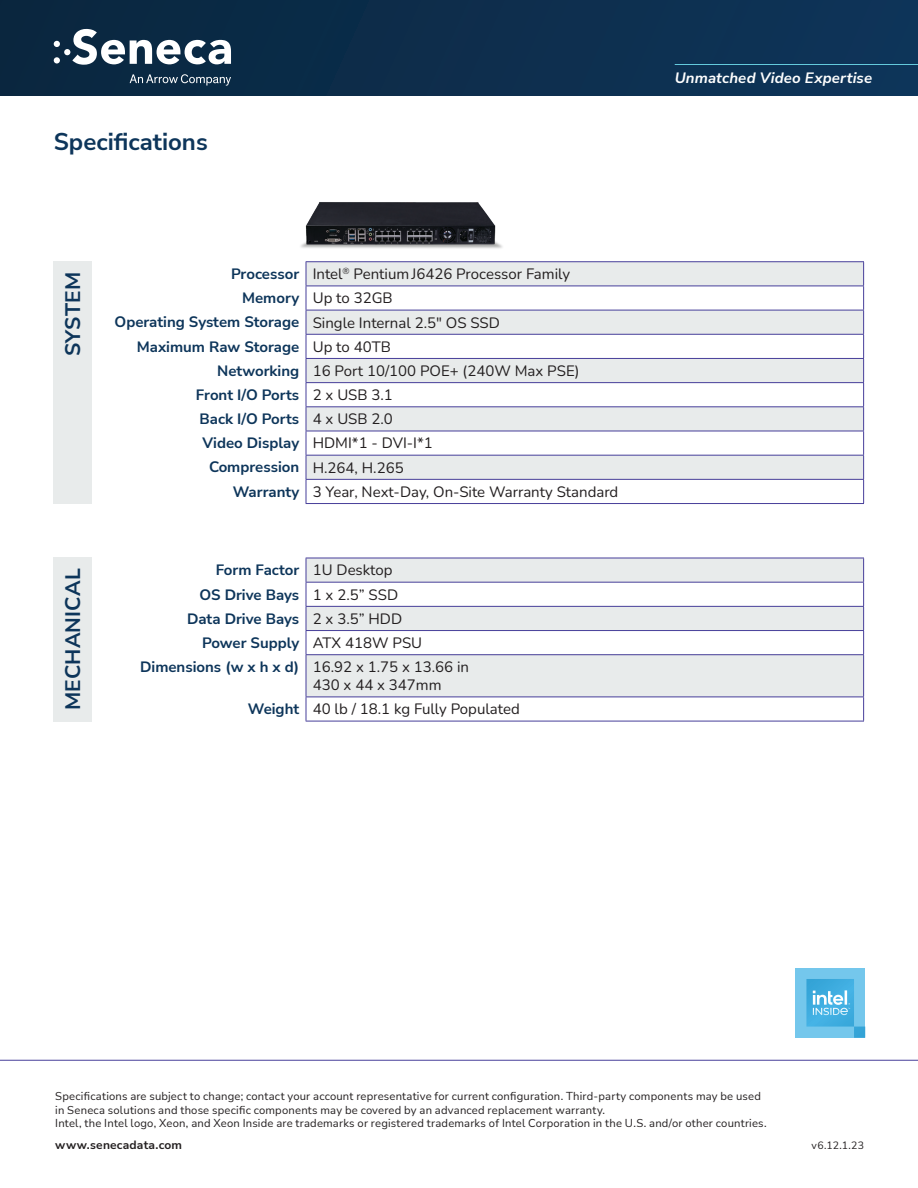
<style>
.page{position:relative;width:918px;height:1188px;background:#fff}
.page>*{position:absolute;margin:0;border:0;box-sizing:border-box;transform-origin:0 0}
.t1{font:700 24px "Nunito Sans";color:#0d355a}
.t2{font:700 21px "Nunito Sans";letter-spacing:.01em;color:#0d355a}
.t3{font:200 15px/18px "Nunito";color:#231f20}
.t4{font:700 15px/24.2px "Nunito Sans";color:#0d355a}
.t5{font:italic 700 15px "Nunito Sans";letter-spacing:.01em;color:#fff}
.t6{font:700 12px "Nunito Sans";letter-spacing:.015em;color:#231f20}
.t7{font:11.25px/13.5px "Nunito Sans";letter-spacing:.015em;color:#231f20}
.t8{font:10.5px "Nunito Sans";color:#231f20}
.s1{font-family:"Nunito Sans";font-weight:700;color:#0d355a}
.s2{font-family:"Nunito";font-weight:200;color:#231f20}
</style>
<div class="page">
<img style="left:300px;top:202px;width:203px;height:60px">
<hr style="left:0;top:1060px;width:918px;height:1px;background:#473f9a">
<div style="left:0;top:0;width:918px;height:96px;background:linear-gradient(to right,#09263e,#0f3559)"></div>
<hr style="left:675px;top:64px;width:243px;height:1px;background:#64cadc">
<svg style="left:54px;top:29px;width:177px;height:36px"></svg>
<svg style="left:130px;top:74px;width:101px;height:12px"></svg>
<div style="left:54px;top:261px;width:38px;height:243px;background:#e8ebeb"></div>
<div style="left:54px;top:558px;width:38px;height:164px;background:#e8ebeb"></div>
<div style="left:795px;top:968px;width:70px;height:70px;background:#74c7ec"></div>
<svg style="left:806px;top:979px;width:59px;height:59px"></svg>
<hr style="left:306px;top:261px;width:558px;height:1px;background:#473f9a">
<svg style="left:306px;top:262px;width:558px;height:241px"></svg>
<hr style="left:306px;top:503px;width:558px;height:1px;background:#473f9a">
<svg style="left:305px;top:558px;width:558px;height:163px"></svg>
<div style="left:306px;top:655px;width:558px;height:42px;background:#e8ebeb"></div>
<svg style="left:306px;top:558px;width:558px;height:96px"></svg>
<hr style="left:306px;top:654px;width:558px;height:1px;background:#473f9a">
<hr style="left:306px;top:655px;width:1px;height:42px;background:#473f9a">
<hr style="left:863px;top:655px;width:1px;height:42px;background:#473f9a">
<hr style="left:306px;top:697px;width:558px;height:1px;background:#473f9a">
<svg style="left:306px;top:697px;width:1px;height:24px"></svg>
<svg style="left:863px;top:697px;width:1px;height:24px"></svg>
<hr style="left:306px;top:721px;width:558px;height:1px;background:#473f9a">
<h1 class="t1" style="left:54px;top:125px;width:155px">Specifications</h1>
<h2 class="t2" style="left:58px;top:356px;width:86px;rotate:-90deg">SYSTEM</h2>
<h2 class="t2" style="left:58px;top:710px;width:144px;rotate:-90deg">MECHANICAL</h2>
<h3 class="t3" style="left:231px;top:264px;width:341px"><span class="s1">Processor</span> Intel<sup>®</sup> Pentium J6426 Processor Family</h3>
<h3 class="t3" style="left:242px;top:289px;width:152px"><span class="s1">Memory</span> Up to 32GB</h3>
<h3 class="t3" style="left:115px;top:313px;width:387px"><span class="s1">Operating System Storage</span> Single Internal 2.5″ OS SSD</h3>
<h3 class="t4" style="left:137px;top:334px;width:255px">Maximum Raw Storage <span class="s2">Up to 40TB</span></h3>
<h3 class="t3" style="left:217px;top:361px;width:364px"><span class="s1">Networking</span> 16 Port 10/100 POE+ (240W Max PSE)</h3>
<h3 class="t4" style="left:196px;top:382px;width:198px">Front I/O Ports <span class="s2">2 x USB 3.1<br></span>Back I/O Ports <span class="s2">4 x USB 2.0</span></h3>
<h3 class="t3" style="left:203px;top:434px;width:232px"><span class="s1">Video Display</span> HDMI*1 - DVI-I*1</h3>
<h3 class="t4" style="left:209px;top:455px;width:196px">Compression <span class="s2">H.264, H.265</span></h3>
<h3 class="t3" style="left:233px;top:482px;width:387px"><span class="s1">Warranty</span> 3 Year, Next-Day, On-Site Warranty Standard</h3>
<h3 class="t4" style="left:216px;top:557px;width:178px">Form Factor <span class="s2">1U Desktop</span></h3>
<h3 class="t4" style="left:199px;top:582px;width:200px">OS Drive Bays <span class="s2">1 x 2.5” SSD</span></h3>
<h3 class="t4" style="left:187px;top:606px;width:217px">Data Drive Bays <span class="s2">2 x 3.5” HDD</span></h3>
<h3 class="t4" style="left:202px;top:630px;width:222px">Power Supply <span class="s2">ATX 418W PSU</span></h3>
<h3 class="t3" style="left:313px;top:657px;width:158px;text-indent:-173px"><span class="s1">Dimensions (w x h x d)</span> 16.92 x 1.75 x 13.66 in<br>430 x 44 x 347mm</h3>
<h3 class="t3" style="left:248px;top:700px;width:273px"><span class="s1">Weight</span> 40 lb / 18.1 kg Fully Populated</h3>
<h3 class="t5" style="left:675px;top:67px;width:199px">Unmatched Video Expertise</h3>
<p class="t7" style="left:55px;top:1089px;width:713px">Specifications are subject to change; contact your account representative for current configuration. Third-party components may be used in Seneca solutions and those specific components may be covered by an advanced replacement warranty.<br>Intel, the Intel logo, Xeon, and Xeon Inside are trademarks or registered trademarks of Intel Corporation in the U.S. and/or other countries.</p>
<p class="t6" style="left:55px;top:1136px;width:128px">www.senecadata.com</p>
<p class="t8" style="left:812px;top:1138px;width:54px">v6.12.1.23</p>
</div>
